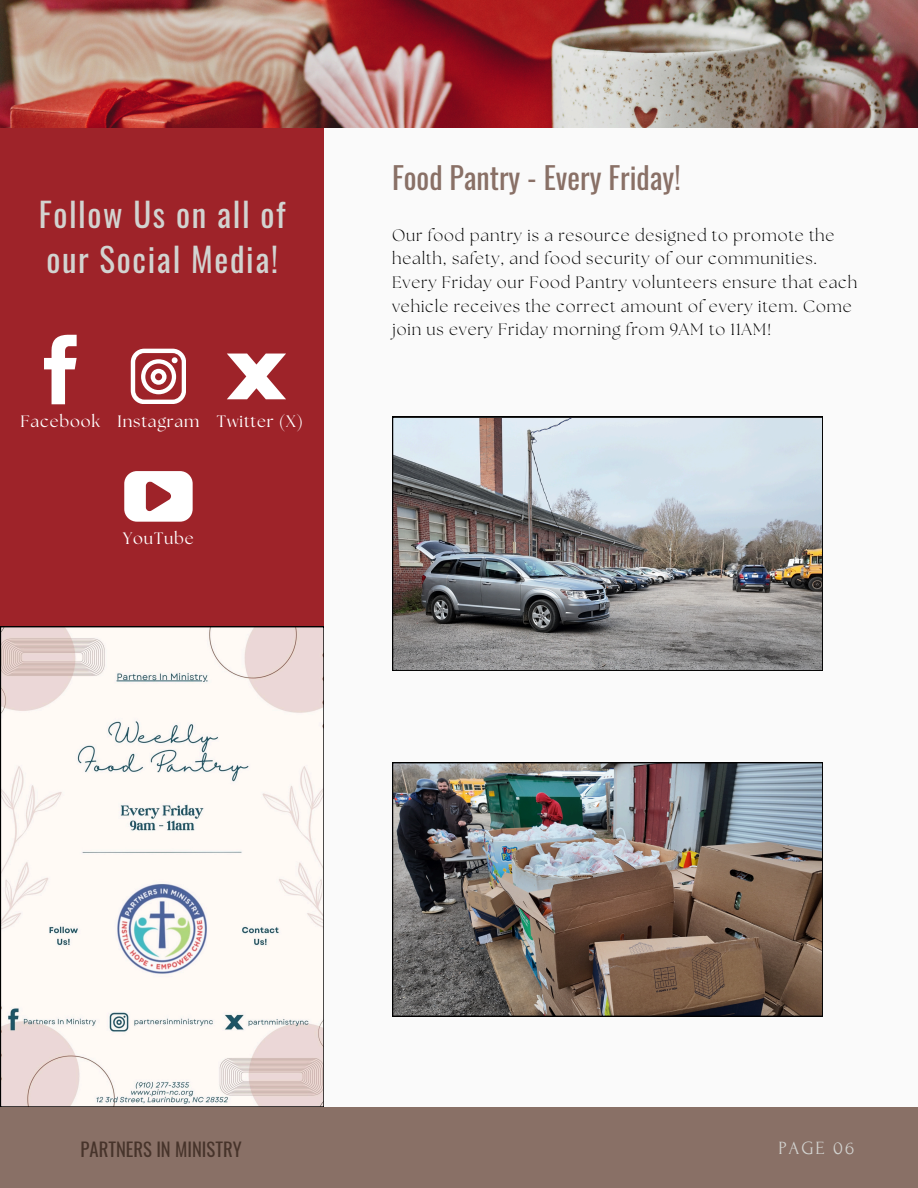
<style>
.page{position:relative;width:918px;height:1188px;background:#fafafa}
.page>*{position:absolute;margin:0;border:0;box-sizing:border-box;transform-origin:0 0}
.t1{font:33px/45px "Oswald";letter-spacing:.05em;color:#d2d3d0}
.t2{font:30px "Oswald";color:#897066}
.t3{font:18.6px "Oswald";color:#47342b}
.t4{font:18.6px "Forum";letter-spacing:.1em;color:#d2d3d0}
.t5{font:300 16.5px/23.7px "The Seasons";letter-spacing:.05em;color:#000}
.t6{font:16.5px "The Seasons";letter-spacing:.05em;color:#fff}
</style>
<div class="page">
<div style="left:0;top:127px;width:324px;height:499px;background:#9e2329"></div>
<svg style="left:44px;top:335px;width:33px;height:69px"></svg>
<svg style="left:131px;top:349px;width:55px;height:55px"></svg>
<svg style="left:227px;top:354px;width:59px;height:45px"></svg>
<svg style="left:124px;top:471px;width:69px;height:51px"></svg>
<svg style="left:0;top:626px;width:324px;height:481px"></svg>
<img style="left:392px;top:417px;width:431px;height:254px">
<img style="left:0;top:0;width:918px;height:127px">
<img style="left:392px;top:762px;width:431px;height:255px">
<div style="left:0;top:1107px;width:918px;height:81px;background:#897066"></div>
<p class="t1" style="left:39px;top:191px;width:248px">Follow Us on all of our Social Media!</p>
<p class="t6" style="left:21px;top:414px;width:81px">Facebook</p>
<h1 class="t6" style="left:118px;top:414px;width:83px">Instagram</h1>
<p class="t6" style="left:217px;top:414px;width:88px">Twitter (X)</p>
<p class="t6" style="left:123px;top:531px;width:72px">YouTube</p>
<p class="t2" style="left:392px;top:154px;width:290px">Food Pantry - Every Friday!</p>
<p class="t5" style="left:392px;top:225px;width:467px">Our food pantry is a resource designed to promote the health, safety, and food security of our communities.<br>Every Friday our Food Pantry volunteers ensure that each vehicle receives the correct amount of every item. Come join us every Friday morning from 9AM to 11AM!</p>
<p class="t3" style="left:81px;top:1135px;width:163px">PARTNERS IN MINISTRY</p>
<p class="t4" style="left:778px;top:1138px;width:77px">PAGE 06</p>
</div>
